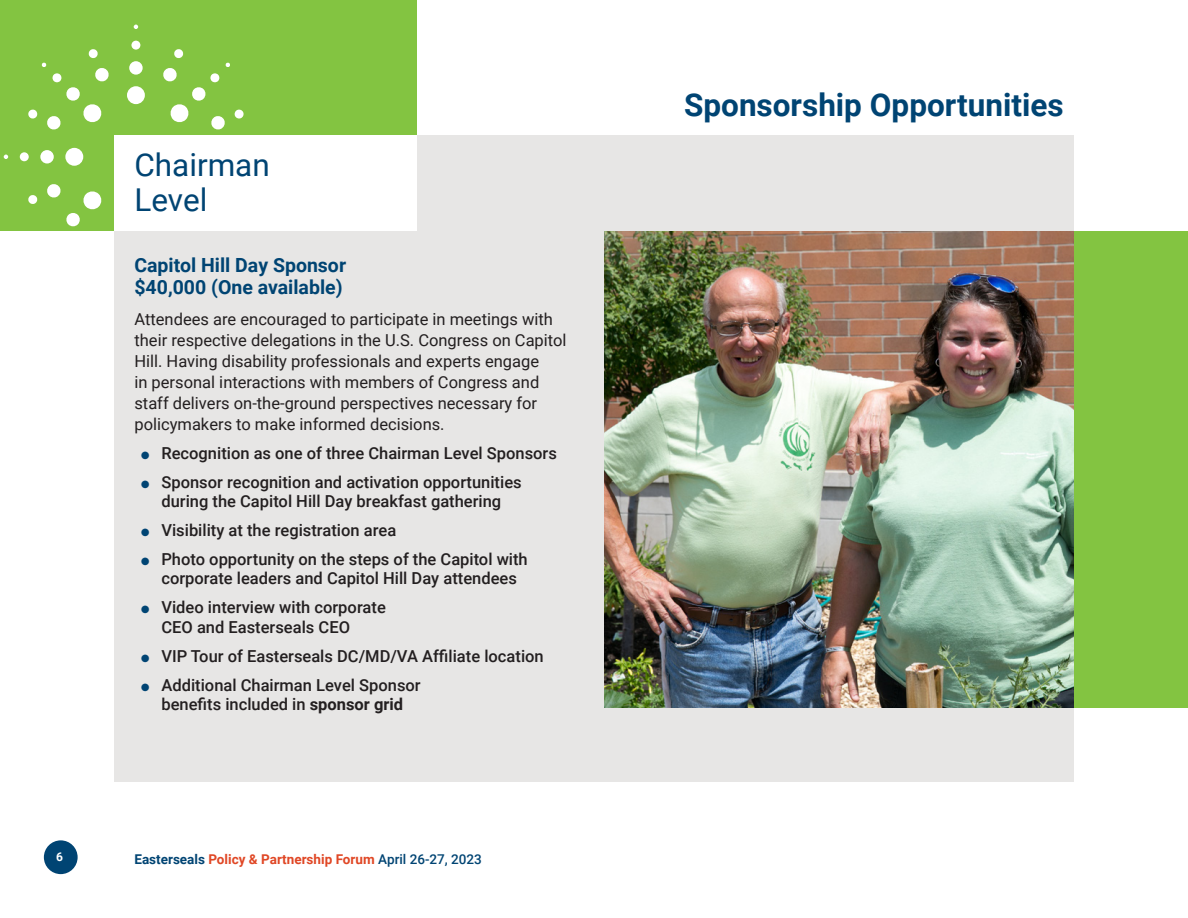
<style>
.page{position:relative;width:1188px;height:918px;background:#fff}
.page>*{position:absolute;margin:0;border:0;box-sizing:border-box;transform-origin:0 0}
.t1{font:700 31.5px "Roboto";color:#004473}
.t2{font:31.5px/34.5px "Roboto";color:#004473}
.t3{font:700 19.5px/22.5px "Roboto";color:#004473}
.t4{font:500 16.5px/19.5px "Roboto";color:#231f20;text-align:center}
.t5{font:16.5px/21px "Roboto";color:#231f20}
.t6{font:700 13.5px "Roboto";color:#e04725}
.t7{font:700 12px "Roboto";color:#fff}
.s1{color:#004473}
.s2{font-weight:700}
.s3{font-weight:500;color:#004473}
</style>
<div class="page">
<div style="left:0;top:0;width:416px;height:231px;background:#83c441"></div>
<div style="left:114px;top:136px;width:960px;height:646px;background:#e7e6e5"></div>
<div style="left:114px;top:136px;width:302px;height:95px;background:#fff"></div>
<div style="left:698px;top:231px;width:490px;height:476px;background:#83c441"></div>
<img style="left:604px;top:231px;width:470px;height:476px">
<div style="left:131px;top:41px;width:9px;height:9px;background:#fff;border-radius:50%"></div>
<svg style="left:134px;top:25px;width:4px;height:4px"></svg>
<svg style="left:28px;top:49px;width:81px;height:81px"></svg>
<div style="left:20px;top:152px;width:9px;height:9px;background:#fff;border-radius:50%"></div>
<svg style="left:4px;top:155px;width:4px;height:4px"></svg>
<svg style="left:47px;top:184px;width:55px;height:43px"></svg>
<svg style="left:28px;top:195px;width:10px;height:9px"></svg>
<svg style="left:163px;top:49px;width:81px;height:81px"></svg>
<div style="left:127px;top:86px;width:18px;height:18px;background:#fff;border-radius:50%"></div>
<div style="left:129px;top:61px;width:14px;height:14px;background:#fff;border-radius:50%"></div>
<div style="left:65px;top:148px;width:18px;height:18px;background:#fff;border-radius:50%"></div>
<div style="left:40px;top:150px;width:14px;height:14px;background:#fff;border-radius:50%"></div>
<div style="left:44px;top:840px;width:34px;height:34px;background:#004473;border-radius:50%"></div>
<h3 class="t2" style="left:134px;top:147px;width:137px">Chairman<br>Level</h3>
<h4 class="t3" style="left:134px;top:253px;width:213px">Capitol Hill Day Sponsor $40,000 (One available)</h4>
<p class="t5" style="left:134px;top:308px;width:434px">Attendees are encouraged to participate in meetings with their respective delegations in the U.S. Congress on Capitol Hill. Having disability professionals and experts engage<br>in personal interactions with members of Congress and staff delivers on-the-ground perspectives necessary for policymakers to make informed decisions.</p>
<p class="t4" style="left:141px;top:442px;width:417px"><span class="s1">●</span> Recognition as one of three Chairman Level Sponsors</p>
<p class="t4" style="left:141px;top:471px;width:382px"><span class="s1">●</span> Sponsor recognition and activation opportunities during the Capitol Hill Day breakfast gathering</p>
<p class="t4" style="left:141px;top:520px;width:257px"><span class="s1">●</span> Visibility at the registration area</p>
<p class="t4" style="left:141px;top:549px;width:388px"><span class="s1">●</span> Photo opportunity on the steps of the Capitol with corporate leaders and Capitol Hill Day attendees</p>
<p class="t4" style="left:161px;top:597px;width:226px;text-align:left;text-indent:-20px"><span class="s1">●</span> Video interview with corporate<br>CEO and Easterseals CEO</p>
<p class="t4" style="left:141px;top:646px;width:404px"><span class="s1">●</span> VIP Tour of Easterseals DC/MD/VA Affiliate location</p>
<p class="t4" style="left:141px;top:675px;width:281px"><span class="s1">●</span> Additional Chairman Level Sponsor benefits included in <span class="s2">sponsor grid</span></p>
<p class="t7" style="left:56px;top:849px;width:8px">6</p>
<p class="t6" style="left:134px;top:850px;width:349px"><span class="s1">Easterseals</span> Policy &amp; Partnership Forum <span class="s3">April 26-27, 2023</span></p>
<h1 class="t1" style="left:684px;top:82px;width:381px">Sponsorship Opportunities</h1>
</div>
